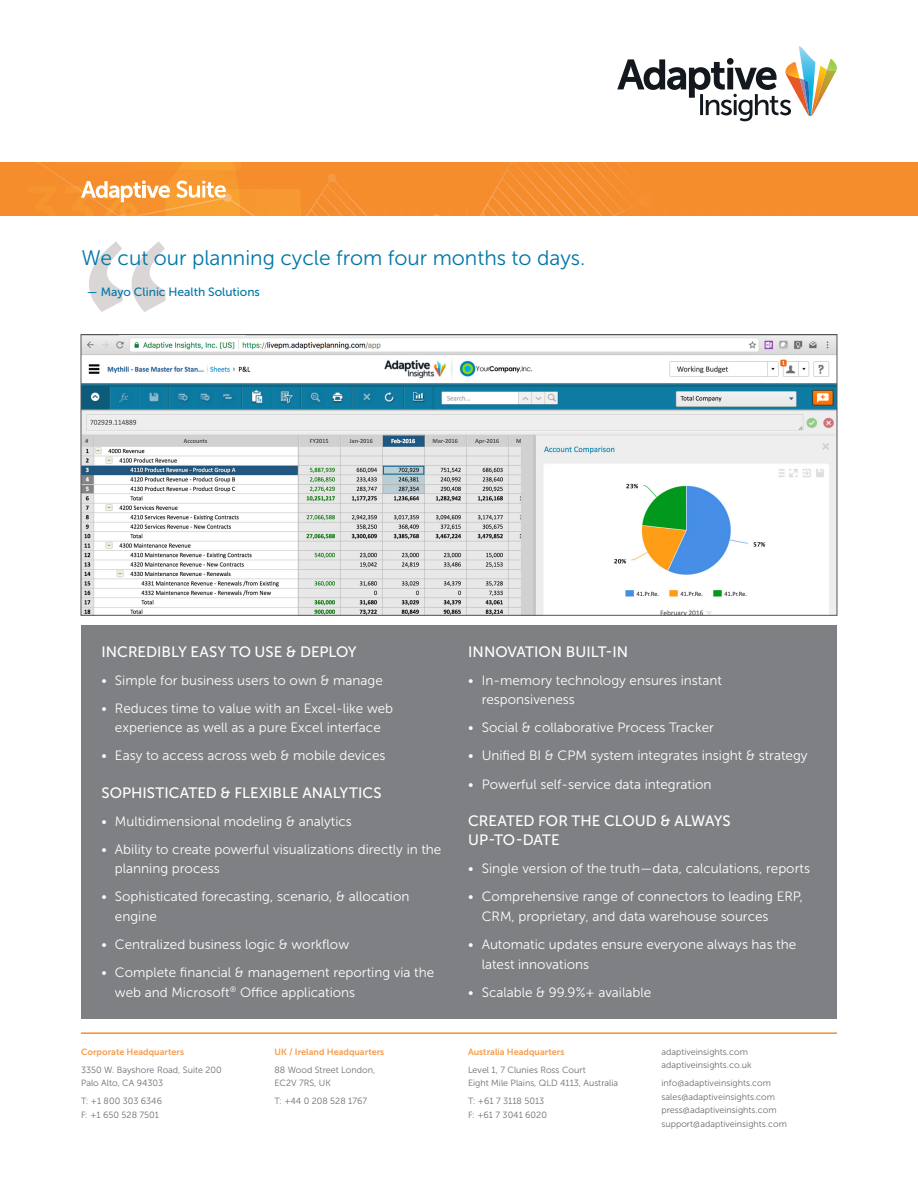
<style>
.page{position:relative;width:918px;height:1188px;background:#fff}
.page>*{position:absolute;margin:0;border:0;box-sizing:border-box;transform-origin:0 0}
.pullquote{font:700 225px "Calluna";color:#dad6d6}
.pullquote-2{font:21px "Museo Sans 300";color:#0077a7}
.t1{font:15px/19.5px "Museo Sans 500";color:#fff}
.t2{font:13.5px/19.5px "Museo Sans 300";color:#fff}
.pullquote_credit{font:12px "Museo Sans 500";color:#0077a7}
.t3{font:9px/13.5px "Museo Sans 300";color:#6c6b71}
.t4{font:9px "Museo Sans 700";color:#f89c4b}
</style>
<div class="page">
<img style="left:0;top:162px;width:918px;height:54px">
<hr style="left:81px;top:1032px;width:756px;height:2px;background:#f68c2c">
<svg style="left:617px;top:46px;width:220px;height:75px"></svg>
<svg style="left:176px;top:181px;width:50px;height:17px"></svg>
<svg style="left:81px;top:180px;width:89px;height:22px"></svg>
<img style="left:83px;top:336px;width:752px;height:278px">
<div style="left:81px;top:625px;width:756px;height:393px;background:#7e8083"></div>
<p class="pullquote" style="left:81px;top:192px;width:91px">“</p>
<p class="pullquote-2" style="left:81px;top:246px;width:505px">We cut our planning cycle from four months to days.</p>
<p class="pullquote_credit" style="left:87px;top:286px;width:175px">— Mayo Clinic Health Solutions</p>
<h2 class="t1" style="left:101px;top:642px;width:257px">INCREDIBLY EASY TO USE &amp; DEPLOY</h2>
<p class="t2" style="left:101px;top:670px;width:283px">• Simple for business users to own &amp; manage</p>
<p class="t2" style="left:101px;top:698px;width:293px;text-align:center">• Reduces time to value with an Excel-like web experience as well as a pure Excel interface</p>
<p class="t2" style="left:101px;top:746px;width:285px">• Easy to access across web &amp; mobile devices</p>
<h2 class="t1" style="left:101px;top:783px;width:282px">SOPHISTICATED &amp; FLEXIBLE ANALYTICS</h2>
<p class="t2" style="left:101px;top:811px;width:252px">• Multidimensional modeling &amp; analytics</p>
<p class="t2" style="left:115px;top:840px;width:328px;text-indent:-14px">• Ability to create powerful visualizations directly in the planning process</p>
<p class="t2" style="left:115px;top:887px;width:296px;text-indent:-14px">• Sophisticated forecasting, scenario, &amp; allocation engine</p>
<p class="t2" style="left:101px;top:935px;width:249px">• Centralized business logic &amp; workflow</p>
<p class="t2" style="left:115px;top:963px;width:321px;text-indent:-14px">• Complete financial &amp; management reporting via the web and Microsoft<sup>®</sup> Office applications</p>
<p class="t4" style="left:81px;top:1047px;width:105px">Corporate Headquarters</p>
<p class="t3" style="left:81px;top:1063px;width:142px">3350 W. Bayshore Road, Suite 200<br>Palo Alto, CA 94303</p>
<p class="t3" style="left:81px;top:1095px;width:83px">T: +1 800 303 6346<br>F: +1 650 528 7501</p>
<p class="t4" style="left:274px;top:1047px;width:111px">UK / Ireland Headquarters</p>
<p class="t3" style="left:274px;top:1063px;width:102px">88 Wood Street London,<br>EC2V 7RS, UK</p>
<p class="t3" style="left:274px;top:1095px;width:94px">T: +44 0 208 528 1767</p>
<h2 class="t1" style="left:468px;top:642px;width:162px">INNOVATION BUILT-IN</h2>
<p class="t2" style="left:482px;top:670px;width:242px;text-indent:-14px">• In-memory technology ensures instant responsiveness</p>
<p class="t2" style="left:468px;top:718px;width:247px">• Social &amp; collaborative Process Tracker</p>
<p class="t2" style="left:468px;top:746px;width:341px">• Unified BI &amp; CPM system integrates insight &amp; strategy</p>
<p class="t2" style="left:468px;top:774px;width:245px">• Powerful self-service data integration</p>
<h2 class="t1" style="left:468px;top:811px;width:264px">CREATED FOR THE CLOUD &amp; ALWAYS<br>UP-TO-DATE</h2>
<p class="t2" style="left:468px;top:859px;width:343px">• Single version of the truth—data, calculations, reports</p>
<p class="t2" style="left:482px;top:887px;width:323px;text-indent:-14px">• Comprehensive range of connectors to leading ERP,<br>CRM, proprietary, and data warehouse sources</p>
<p class="t2" style="left:482px;top:935px;width:316px;text-indent:-14px">• Automatic updates ensure everyone always has the latest innovations</p>
<p class="t2" style="left:468px;top:982px;width:184px">• Scalable &amp; 99.9%+ available</p>
<p class="t4" style="left:468px;top:1047px;width:98px">Australia Headquarters</p>
<p class="t3" style="left:468px;top:1063px;width:152px">Level 1, 7 Clunies Ross Court<br>Eight Mile Plains, QLD 4113, Australia</p>
<p class="t3" style="left:468px;top:1095px;width:80px">T: +61 7 3118 5013<br>F: +61 7 3041 6020</p>
<p class="t3" style="left:662px;top:1045px;width:92px">adaptiveinsights.com adaptiveinsights.co.uk</p>
<p class="t3" style="left:662px;top:1077px;width:127px">info@adaptiveinsights.com sales@adaptiveinsights.com press@adaptiveinsights.com support@adaptiveinsights.com</p>
</div>
